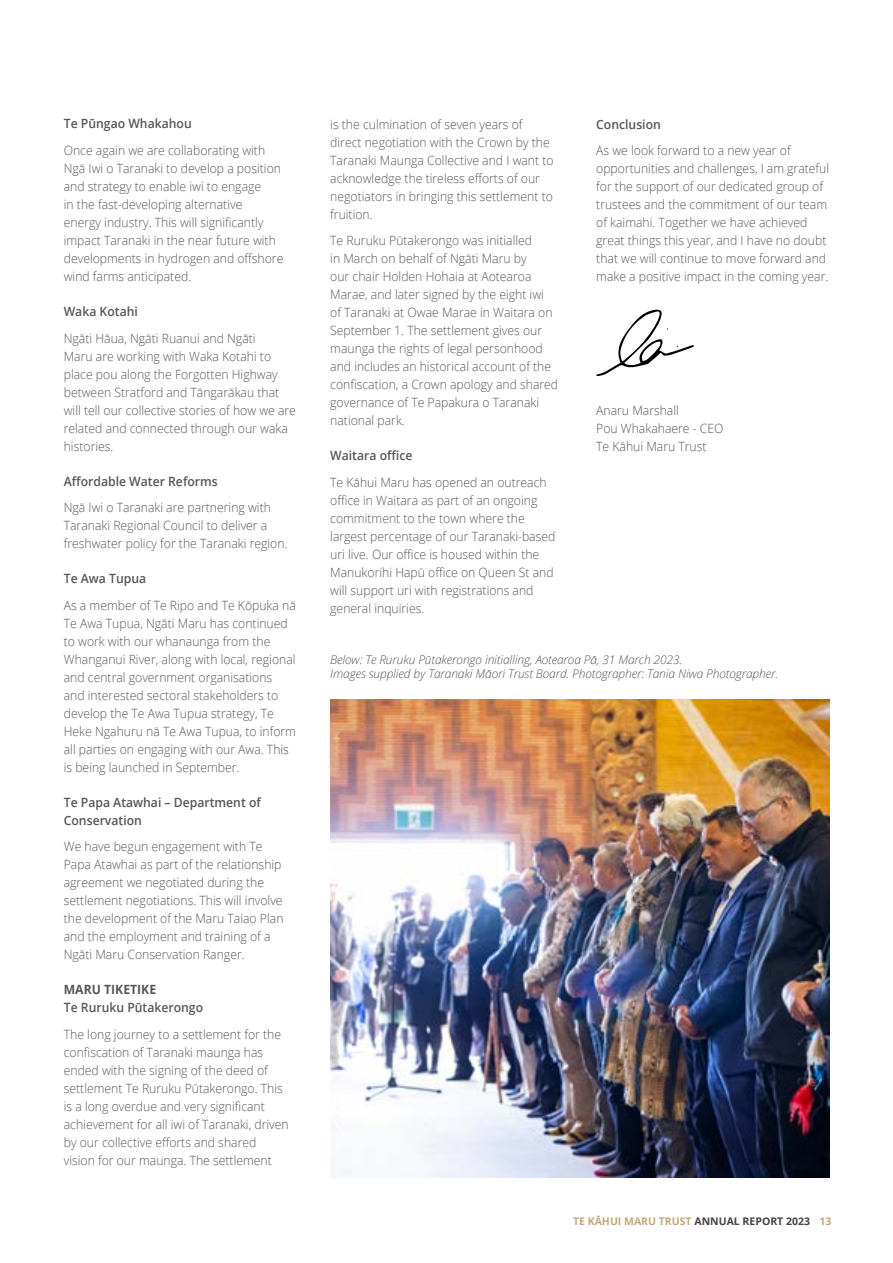
<style>
.page{position:relative;width:893px;height:1263px;background:#fff}
.page>*{position:absolute;margin:0;border:0;box-sizing:border-box;transform-origin:0 0}
.t1{font:300 12.75px/18px "Open Sans";color:#575756;scale:.96 1}
.t2{font:600 12.75px/18px "Open Sans";color:#575756;scale:.96 1}
.t3{font:700 12.75px "Open Sans";color:#575756;scale:.96 1}
.t4{font:italic 300 12px/14.4px "Open Sans";letter-spacing:-.01em;color:#575756}
.t5{font:700 10.5px "Open Sans";color:#c1a977}
.s1{color:#474341}
</style>
<div class="page">
<img style="left:330px;top:699px;width:499px;height:478px">
<svg style="left:596px;top:309px;width:98px;height:67px"></svg>
<p class="t2" style="left:64px;top:115px;width:135px">Te Pūngao Whakahou</p>
<p class="t1" style="left:64px;top:141px;width:230px">Once again we are collaborating with Ngā Iwi o Taranaki to develop a position and strategy to enable iwi to engage<br>in the fast-developing alternative<br>energy industry. This will significantly impact Taranaki in the near future with developments in hydrogen and offshore wind farms anticipated.</p>
<p class="t2" style="left:64px;top:302px;width:79px">Waka Kotahi</p>
<p class="t1" style="left:64px;top:329px;width:243px">Ngāti Hāua, Ngāti Ruanui and Ngāti<br>Maru are working with Waka Kotahi to place pou along the Forgotten Highway between Stratford and Tāngarākau that will tell our collective stories of how we are related and connected through our waka histories.</p>
<p class="t2" style="left:64px;top:472px;width:162px">Affordable Water Reforms</p>
<p class="t1" style="left:64px;top:498px;width:235px">Ngā Iwi o Taranaki are partnering with<br>Taranaki Regional Council to deliver a freshwater policy for the Taranaki region.</p>
<p class="t2" style="left:64px;top:569px;width:87px">Te Awa Tupua</p>
<p class="t1" style="left:64px;top:596px;width:243px">As a member of Te Ripo and Te Kōpuka nā Te Awa Tupua, Ngāti Maru has continued to work with our whanaunga from the Whanganui River, along with local, regional and central government organisations and interested sectoral stakeholders to develop the Te Awa Tupua strategy, Te Heke Ngahuru nā Te Awa Tupua, to inform all parties on engaging with our Awa. This is being launched in September.</p>
<p class="t2" style="left:64px;top:793px;width:207px">Te Papa Atawhai – Department of<br>Conservation</p>
<p class="t1" style="left:64px;top:837px;width:230px">We have begun engagement with Te Papa Atawhai as part of the relationship agreement we negotiated during the settlement negotiations. This will involve the development of the Maru Taiao Plan and the employment and training of a Ngāti Maru Conservation Ranger.</p>
<p class="t3" style="left:64px;top:981px;width:98px">MARU TIKETIKE</p>
<p class="t2" style="left:64px;top:998px;width:147px">Te Ruruku Pūtakerongo</p>
<p class="t1" style="left:64px;top:1025px;width:236px">The long journey to a settlement for the confiscation of Taranaki maunga has ended with the signing of the deed of settlement Te Ruruku Pūtakerongo. This is a long overdue and very significant achievement for all iwi of Taranaki, driven by our collective efforts and shared vision for our maunga. The settlement</p>
<p class="t1" style="left:330px;top:115px;width:234px">is the culmination of seven years of direct negotiation with the Crown by the Taranaki Maunga Collective and I want to acknowledge the tireless efforts of our negotiators in bringing this settlement to fruition.</p>
<p class="t1" style="left:330px;top:231px;width:239px">Te Ruruku Pūtakerongo was initialled<br>in March on behalf of Ngāti Maru by<br>our chair Holden Hohaia at Aotearoa Marae, and later signed by the eight iwi<br>of Taranaki at Owae Marae in Waitara on September 1. The settlement gives our maunga the rights of legal personhood and includes an historical account of the confiscation, a Crown apology and shared governance of Te Papakura o Taranaki national park.</p>
<p class="t2" style="left:330px;top:446px;width:87px">Waitara office</p>
<p class="t1" style="left:330px;top:473px;width:236px">Te Kāhui Maru has opened an outreach office in Waitara as part of an ongoing commitment to the town where the largest percentage of our Taranaki-based uri live. Our office is housed within the Manukorihi Hapū office on Queen St and will support uri with registrations and general inquiries.</p>
<p class="t2" style="left:596px;top:115px;width:69px">Conclusion</p>
<p class="t1" style="left:596px;top:141px;width:244px">As we look forward to a new year of opportunities and challenges, I am grateful for the support of our dedicated group of trustees and the commitment of our team of kaimahi. Together we have achieved great things this year, and I have no doubt that we will continue to move forward and make a positive impact in the coming year.</p>
<p class="t1" style="left:596px;top:401px;width:134px">Anaru Marshall<br>Pou Whakahaere - CEO<br>Te Kāhui Maru Trust</p>
<p class="t4" style="left:330px;top:652px;width:449px">Below: Te Ruruku Pūtakerongo initialling, Aotearoa Pā, 31 March 2023.<br>Images supplied by Taranaki Māori Trust Board. Photographer: Tania Niwa Photographer.</p>
<p class="t5" style="left:573px;top:1214px;width:260px">TE KĀHUI MARU TRUST <span class="s1">ANNUAL REPORT 2023</span> 13</p>
</div>
